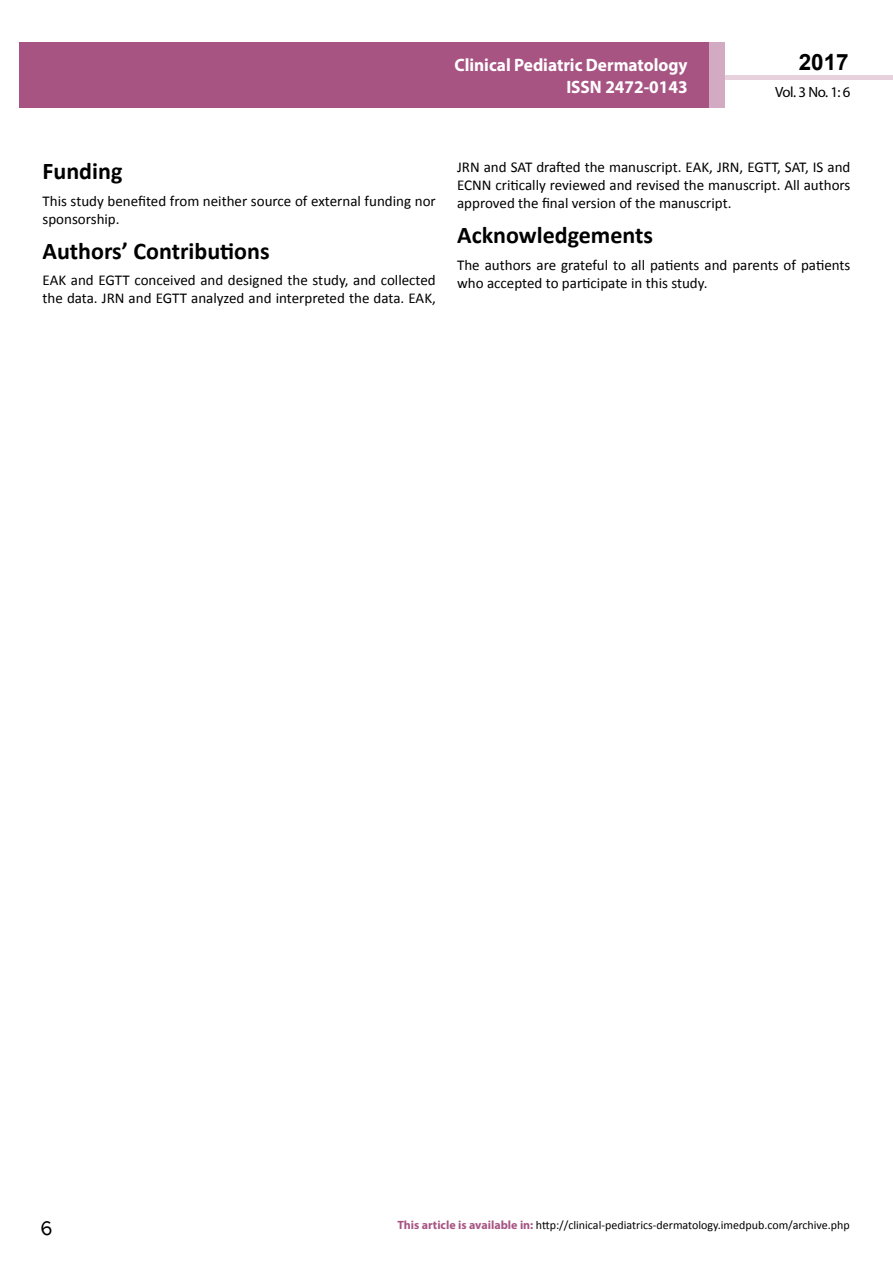
<style>
.page{position:relative;width:893px;height:1263px;background:#fff}
.page>*{position:absolute;margin:0;border:0;box-sizing:border-box;transform-origin:0 0}
.t1{font:25.5px "Tunga";color:#000}
.t2{font:700 24px "Calibri";color:#000}
.t3{font:700 22.5px "Arial";color:#000}
.t4{font:700 18px/21.6px "Myriad Pro";color:#fff;text-align:right;scale:.96 1}
.t5{font:15px/18px "Calibri";color:#000}
.t6{font:14.85px "Myriad Pro";color:#000}
.t7{font:12px "Calibri";color:#000}
.s1{font-family:"Myriad Pro";font-weight:700;color:#a75483}
</style>
<div class="page">
<div style="left:19px;top:42px;width:690px;height:66px;background:#a75483"></div>
<hr style="left:725px;top:75px;width:168px;height:4px;background:#e6d1dd">
<div style="left:709px;top:42px;width:16px;height:66px;background:#d2aac1"></div>
<p class="t4" style="left:454px;top:54px;width:244px">Clinical Pediatric Dermatology<br>ISSN 2472-0143</p>
<h3 class="t3" style="left:799px;top:47px;width:52px">2017</h3>
<p class="t6" style="left:775px;top:83px;width:77px">Vol. 3 No. 1: 6</p>
<h2 class="t2" style="left:43px;top:156px;width:81px">Funding</h2>
<p class="t5" style="left:43px;top:192px;width:395px">This study benefited from neither source of external funding nor sponsorship.</p>
<h2 class="t2" style="left:43px;top:235px;width:229px">Authors’ Contributions</h2>
<p class="t5" style="left:43px;top:271px;width:395px">EAK and EGTT conceived and designed the study, and collected the data. JRN and EGTT analyzed and interpreted the data. EAK,</p>
<p class="t5" style="left:457px;top:158px;width:395px;text-align:justify">JRN and SAT drafted the manuscript. EAK, JRN, EGTT, SAT, IS and ECNN critically reviewed and revised the manuscript. All authors approved the final version of the manuscript.</p>
<h2 class="t2" style="left:457px;top:220px;width:197px">Acknowledgements</h2>
<p class="t5" style="left:457px;top:256px;width:395px">The authors are grateful to all patients and parents of patients who accepted to participate in this study.</p>
<h1 class="t1" style="left:40px;top:1211px;width:14px">6</h1>
<p class="t7" style="left:397px;top:1218px;width:454px"><span class="s1">This article is available in:</span> http://clinical-pediatrics-dermatology.imedpub.com/archive.php</p>
</div>
